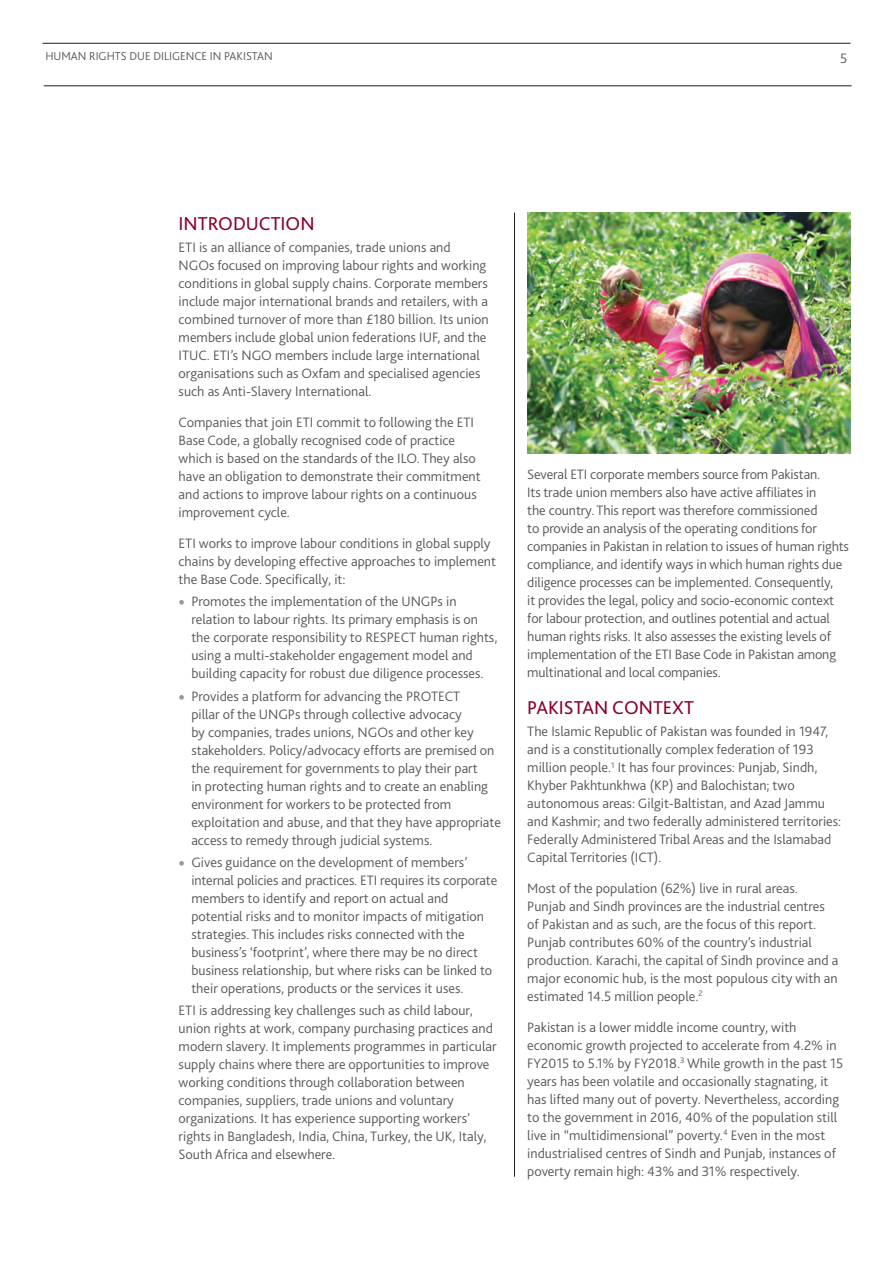
<style>
.page{position:relative;width:893px;height:1263px;background:#fff}
.page>*{position:absolute;margin:0;border:0;box-sizing:border-box;transform-origin:0 0}
.Heading_1{font:19.5px "Bliss 2";color:#8b0329}
.Body{font:300 14.25px/18px "Bliss 2";color:#57585a}
.t1{font:300 12px "Bliss 2";color:#57585a}
.s1{font-weight:400;font-size:21px;color:#939598}
</style>
<div class="page">
<hr style="left:43px;top:43px;width:807px;height:1px;background:#231f20">
<hr style="left:44px;top:85px;width:808px;height:1px;background:#231f20">
<hr style="left:514px;top:213px;width:1px;height:964px;background:#231f20">
<img style="left:527px;top:213px;width:323px;height:241px">
<p class="t1" style="left:45px;top:49px;width:229px">HUMAN RIGHTS DUE DILIGENCE IN PAKISTAN</p>
<p class="Body" style="left:840px;top:49px;width:9px">5</p>
<p class="Heading_1" style="left:179px;top:212px;width:137px">INTRODUCTION</p>
<p class="Body" style="left:179px;top:238px;width:312px">ETI is an alliance of companies, trade unions and NGOs focused on improving labour rights and working conditions in global supply chains. Corporate members include major international brands and retailers, with a combined turnover of more than £180 billion. Its union members include global union federations IUF, and the ITUC. ETI’s NGO members include large international organisations such as Oxfam and specialised agencies such as Anti-Slavery International.</p>
<p class="Body" style="left:179px;top:413px;width:304px">Companies that join ETI commit to following the ETI Base Code, a globally recognised code of practice which is based on the standards of the ILO. They also have an obligation to demonstrate their commitment and actions to improve labour rights on a continuous improvement cycle.</p>
<p class="Body" style="left:179px;top:534px;width:319px">ETI works to improve labour conditions in global supply chains by developing effective approaches to implement the Base Code. Specifically, it:</p>
<p class="Body" style="left:191px;top:592px;width:308px;text-indent:-13px"><span class="s1">•</span> Promotes the implementation of the UNGPs in relation to labour rights. Its primary emphasis is on the corporate responsibility to RESPECT human rights, using a multi-stakeholder engagement model and building capacity for robust due diligence processes.</p>
<p class="Body" style="left:191px;top:686px;width:311px;text-indent:-13px"><span class="s1">•</span> Provides a platform for advancing the PROTECT<br>pillar of the UNGPs through collective advocacy<br>by companies, trades unions, NGOs and other key stakeholders. Policy/advocacy efforts are premised on the requirement for governments to play their part<br>in protecting human rights and to create an enabling environment for workers to be protected from exploitation and abuse, and that they have appropriate access to remedy through judicial systems.</p>
<p class="Body" style="left:191px;top:853px;width:307px;text-indent:-13px"><span class="s1">•</span> Gives guidance on the development of members’ internal policies and practices. ETI requires its corporate members to identify and report on actual and potential risks and to monitor impacts of mitigation strategies. This includes risks connected with the business’s ‘footprint’, where there may be no direct business relationship, but where risks can be linked to their operations, products or the services it uses.</p>
<p class="Body" style="left:179px;top:1001px;width:320px">ETI is addressing key challenges such as child labour, union rights at work, company purchasing practices and modern slavery. It implements programmes in particular supply chains where there are opportunities to improve working conditions through collaboration between companies, suppliers, trade unions and voluntary organizations. It has experience supporting workers’ rights in Bangladesh, India, China, Turkey, the UK, Italy, South Africa and elsewhere.</p>
<p class="Body" style="left:527px;top:465px;width:323px">Several ETI corporate members source from Pakistan.<br>Its trade union members also have active affiliates in<br>the country. This report was therefore commissioned<br>to provide an analysis of the operating conditions for companies in Pakistan in relation to issues of human rights compliance, and identify ways in which human rights due diligence processes can be implemented. Consequently,<br>it provides the legal, policy and socio-economic context for labour protection, and outlines potential and actual human rights risks. It also assesses the existing levels of implementation of the ETI Base Code in Pakistan among multinational and local companies.</p>
<p class="Heading_1" style="left:527px;top:695px;width:168px">PAKISTAN CONTEXT</p>
<p class="Body" style="left:527px;top:722px;width:315px">The Islamic Republic of Pakistan was founded in 1947, and is a constitutionally complex federation of 193 million people.<sup>1</sup> It has four provinces: Punjab, Sindh, Khyber Pakhtunkhwa (KP) and Balochistan; two autonomous areas: Gilgit-Baltistan, and Azad Jammu and Kashmir; and two federally administered territories:<br>Federally Administered Tribal Areas and the Islamabad Capital Territories (ICT).</p>
<p class="Body" style="left:527px;top:879px;width:313px">Most of the population (62%) live in rural areas.<br>Punjab and Sindh provinces are the industrial centres of Pakistan and as such, are the focus of this report.<br>Punjab contributes 60% of the country’s industrial production. Karachi, the capital of Sindh province and a major economic hub, is the most populous city with an estimated 14.5 million people.<sup>2</sup></p>
<p class="Body" style="left:527px;top:1018px;width:317px">Pakistan is a lower middle income country, with economic growth projected to accelerate from 4.2% in FY2015 to 5.1% by FY2018.<sup>3</sup> While growth in the past 15 years has been volatile and occasionally stagnating, it has lifted many out of poverty. Nevertheless, according to the government in 2016, 40% of the population still live in “multidimensional” poverty.<sup>4</sup> Even in the most industrialised centres of Sindh and Punjab, instances of poverty remain high: 43% and 31% respectively.</p>
</div>
